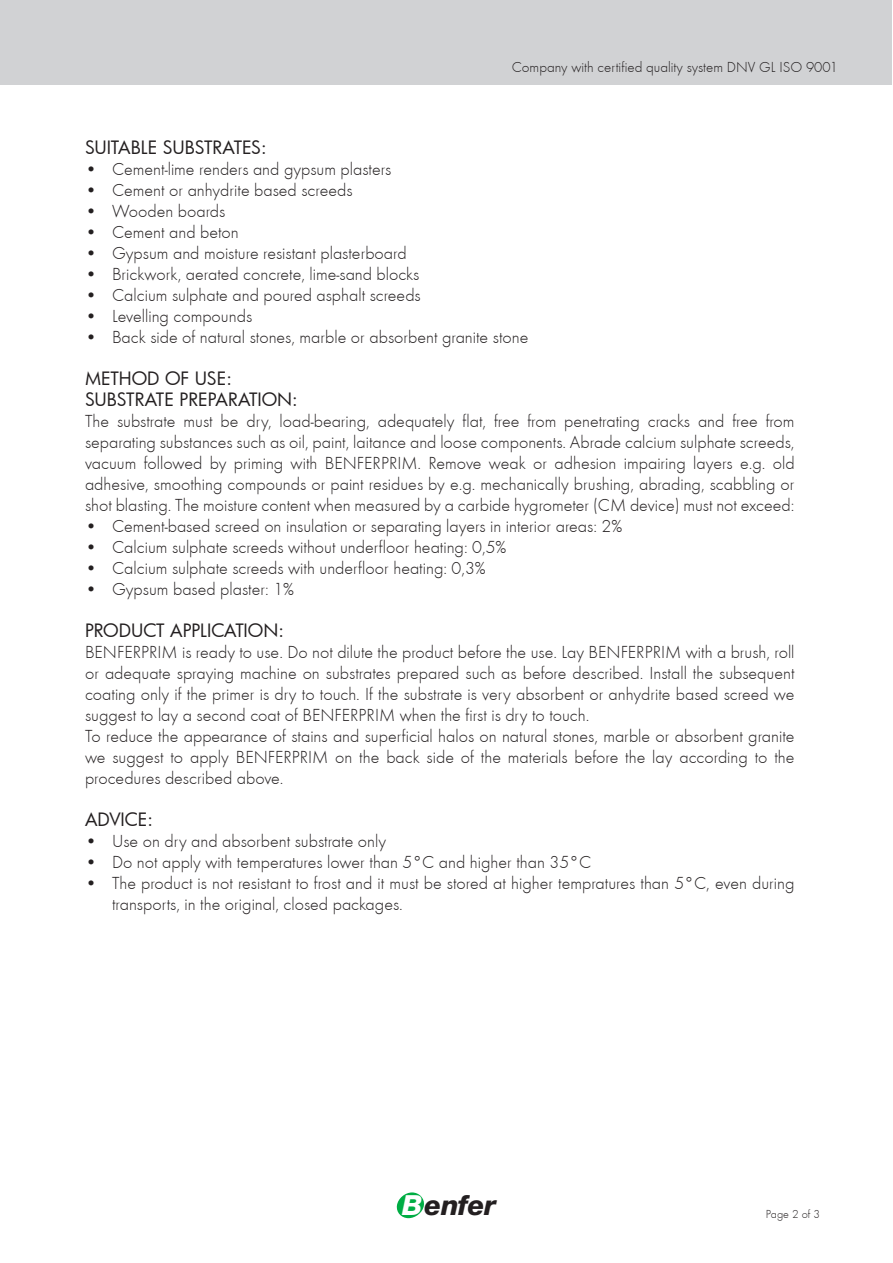
<style>
.page{position:relative;width:893px;height:1263px;background:#fff}
.page>*{position:absolute;margin:0;border:0;box-sizing:border-box;transform-origin:0 0}
.t1{font:italic 800 27.75px "Helvetica Neue";letter-spacing:-.02em;color:#231f20}
.Normale{font:18px/21px "Futura T Light";color:#231f20;text-align:justify}
.Normale-2{font:18px "Futura";color:#231f20}
.t2{font:15px "Futura T Light";color:#231f20}
.Normale-3{font:12px "Futura T Light";color:#231f20}
.s1{color:#fff}
</style>
<div class="page">
<svg style="left:396px;top:1192px;width:28px;height:26px"></svg>
<div style="left:0;top:0;width:892px;height:85px;background:#d1d2d4"></div>
<p class="t2" style="left:512px;top:58px;width:328px">Company with certified quality system DNV GL ISO 9001</p>
<p class="Normale-2" style="left:85px;top:135px;width:183px">SUITABLE SUBSTRATES:</p>
<p class="Normale" style="left:85px;top:159px;width:308px">• Cement-lime renders and gypsum plasters</p>
<p class="Normale" style="left:85px;top:180px;width:269px">• Cement or anhydrite based screeds</p>
<p class="Normale" style="left:85px;top:201px;width:142px">• Wooden boards</p>
<p class="Normale" style="left:85px;top:222px;width:155px">• Cement and beton</p>
<p class="Normale" style="left:85px;top:243px;width:323px">• Gypsum and moisture resistant plasterboard</p>
<p class="Normale" style="left:85px;top:264px;width:336px">• Brickwork, aerated concrete, lime-sand blocks</p>
<p class="Normale" style="left:85px;top:285px;width:337px">• Calcium sulphate and poured asphalt screeds</p>
<p class="Normale" style="left:85px;top:306px;width:169px">• Levelling compounds</p>
<p class="Normale" style="left:85px;top:327px;width:445px">• Back side of natural stones, marble or absorbent granite stone</p>
<p class="Normale-2" style="left:85px;top:366px;width:148px">METHOD OF USE:</p>
<p class="Normale-2" style="left:85px;top:387px;width:214px">SUBSTRATE PREPARATION:</p>
<p class="Normale" style="left:85px;top:411px;width:711px">The substrate must be dry, load-bearing, adequately flat, free from penetrating cracks and free from separating substances such as oil, paint, laitance and loose components. Abrade calcium sulphate screeds, vacuum followed by priming with BENFERPRIM. Remove weak or adhesion impairing layers e.g. old adhesive, smoothing compounds or paint residues by e.g. mechanically brushing, abrading, scabbling or shot blasting. The moisture content when measured by a carbide hygrometer (CM device) must not exceed:</p>
<p class="Normale" style="left:85px;top:516px;width:539px">• Cement-based screed on insulation or separating layers in interior areas: 2%</p>
<p class="Normale" style="left:85px;top:537px;width:423px">• Calcium sulphate screeds without underfloor heating: 0,5%</p>
<p class="Normale" style="left:85px;top:558px;width:402px">• Calcium sulphate screeds with underfloor heating: 0,3%</p>
<p class="Normale" style="left:85px;top:579px;width:211px">• Gypsum based plaster: 1%</p>
<p class="Normale-2" style="left:85px;top:618px;width:200px">PRODUCT APPLICATION:</p>
<p class="Normale" style="left:85px;top:642px;width:711px">BENFERPRIM is ready to use. Do not dilute the product before the use. Lay BENFERPRIM with a brush, roll or adequate spraying machine on substrates prepared such as before described. Install the subsequent coating only if the primer is dry to touch. If the substrate is very absorbent or anhydrite based screed we suggest to lay a second coat of BENFERPRIM when the first is dry to touch.</p>
<p class="Normale" style="left:85px;top:726px;width:711px">To reduce the appearance of stains and superficial halos on natural stones, marble or absorbent granite we suggest to apply BENFERPRIM on the back side of the materials before the lay according to the procedures described above.</p>
<p class="Normale-2" style="left:85px;top:807px;width:69px">ADVICE:</p>
<p class="Normale" style="left:85px;top:831px;width:303px">• Use on dry and absorbent substrate only</p>
<p class="Normale" style="left:85px;top:852px;width:508px">• Do not apply with temperatures lower than 5°C and higher than 35°C</p>
<p class="Normale" style="left:112px;top:873px;width:684px;text-indent:-27px">• The product is not resistant to frost and it must be stored at higher tempratures than 5°C, even during transports, in the original, closed packages.</p>
<h1 class="t1" style="left:402px;top:1189px;width:95px"><span class="s1">B</span>enfer</h1>
<p class="Normale-3" style="left:766px;top:1207px;width:55px">Page 2 of 3</p>
</div>
